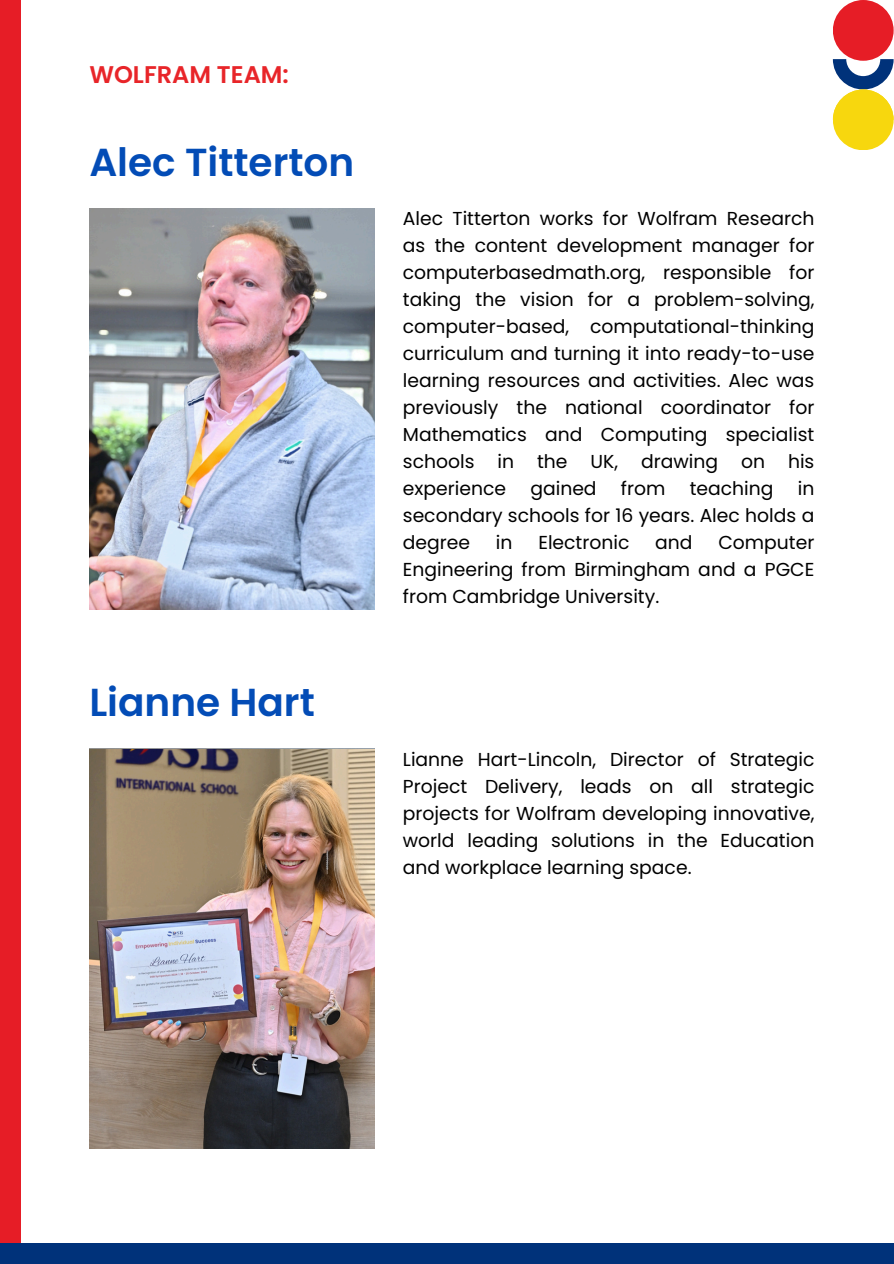
<style>
.page{position:relative;width:894px;height:1264px;background:#fff}
.page>*{position:absolute;margin:0;border:0;box-sizing:border-box;transform-origin:0 0}
.t1{font:600 39px "Poppins";color:#034cb6}
.t2{font:600 24.15px "Poppins";color:#e82529}
.t3{font:18.75px/27px "Poppins";color:#000;text-align:justify}
</style>
<div class="page">
<div style="left:832px;top:0;width:61px;height:61px;background:#e61d26;border-radius:50%"></div>
<svg style="left:832px;top:59px;width:61px;height:55px"></svg>
<div style="left:832px;top:89px;width:61px;height:61px;background:#f7d70e;border-radius:50%"></div>
<div style="left:0;top:0;width:20px;height:1263px;background:#e61d26"></div>
<div style="left:0;top:1243px;width:893px;height:20px;background:#00327a"></div>
<img style="left:89px;top:208px;width:285px;height:401px">
<img style="left:89px;top:749px;width:285px;height:399px">
<p class="t2" style="left:89px;top:58px;width:201px">WOLFRAM TEAM:</p>
<p class="t1" style="left:89px;top:135px;width:266px">Alec Titterton</p>
<h1 class="t1" style="left:89px;top:675px;width:227px">Lianne Hart</h1>
<h2 class="t3" style="left:403px;top:205px;width:413px">Alec Titterton works for Wolfram Research as the content development manager for computerbasedmath.org, responsible for taking the vision for a problem-solving, computer-based, computational-thinking curriculum and turning it into ready-to-use learning resources and activities. Alec was previously the national coordinator for Mathematics and Computing specialist schools in the UK, drawing on his experience</h2>
<h2 class="t3" style="left:530px;top:475px;width:68px">gained</h2>
<h2 class="t3" style="left:620px;top:475px;width:46px">from</h2>
<h2 class="t3" style="left:689px;top:475px;width:85px">teaching</h2>
<h2 class="t3" style="left:403px;top:475px;width:413px;text-indent:395px">in secondary schools for 16 years. Alec holds a degree</h2>
<h2 class="t3" style="left:496px;top:529px;width:18px">in</h2>
<h2 class="t3" style="left:538px;top:529px;width:92px">Electronic</h2>
<h2 class="t3" style="left:655px;top:529px;width:39px">and</h2>
<h2 class="t3" style="left:403px;top:529px;width:413px;text-indent:315px">Computer Engineering from Birmingham and a PGCE from Cambridge University.</h2>
<p class="t3" style="left:403px;top:745px;width:413px">Lianne Hart-Lincoln, Director of Strategic Project Delivery, leads on all strategic projects for Wolfram developing innovative, world leading solutions in the Education and workplace learning space.</p>
</div>
